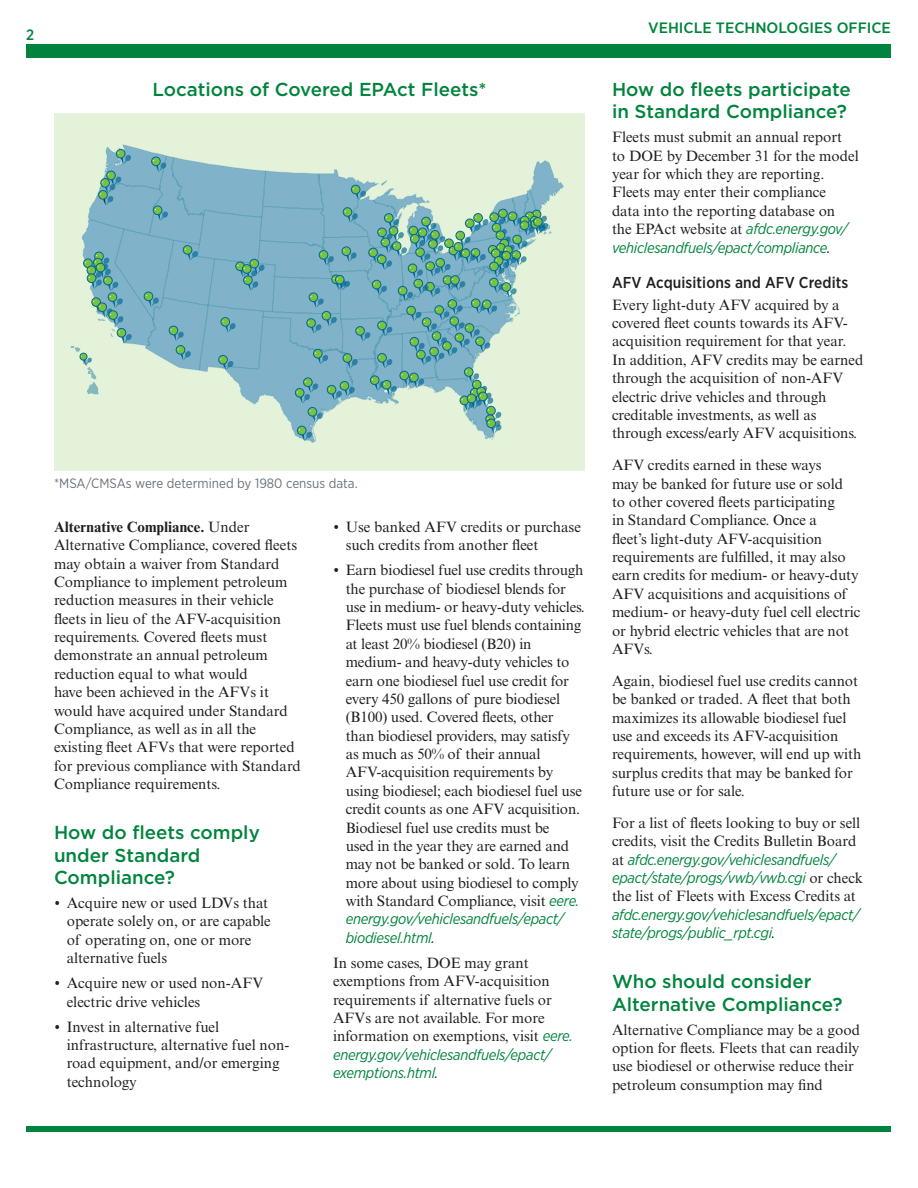
<style>
.page{position:relative;width:918px;height:1188px;background:#fff}
.page>*{position:absolute;margin:0;border:0;box-sizing:border-box;transform-origin:0 0}
.subhead_1{font:500 18.75px/22.5px "Gotham";color:#00843d}
.table_subhead{font:500 18.75px "Gotham";color:#00843d}
.subhead_2{font:500 15.75px "Gotham Narrow";letter-spacing:.005em;color:#231f20}
.body_text{font:15px/18.3px "Times New Roman MT Std";letter-spacing:-.005em;color:#231f20}
.body_text-2{font:italic 15px/18.3px "Gotham Narrow";letter-spacing:-.02em;color:#00843d}
.page_number{font:500 15px "Gotham Narrow";color:#00843d;scale:1.1 1}
.page_number-2{font:500 15px "Gotham Narrow";color:#00843d}
.t1{font:13.5px "Gotham Narrow";color:#6a747b}
.s1{font-weight:700}
.s2{font-family:"Gotham Narrow";font-weight:500;font-size:14.25px}
.s3{font-family:"Gotham Narrow";font-style:italic;color:#00843d}
.s4{font-family:"Gotham Narrow";font-style:italic}
.s5{font-family:"Times New Roman MT Std";font-style:normal;color:#231f20}
.s6{color:#231f20}
</style>
<div class="page">
<div style="left:54px;top:114px;width:531px;height:357px;background:#e4f2d9"></div>
<svg style="left:71px;top:145px;width:493px;height:298px;background:#a2c9c7"></svg>
<div style="left:26px;top:45px;width:865px;height:13px;background:#00843d"></div>
<div style="left:27px;top:1126px;width:864px;height:6px;background:#00843d"></div>
<p class="page_number-2" style="left:26px;top:25px;width:10px">2</p>
<p class="table_subhead" style="left:152px;top:77px;width:336px">Locations of Covered EPAct Fleets*</p>
<p class="t1" style="left:54px;top:475px;width:305px">*MSA/CMSAs were determined by 1980 census data.</p>
<p class="body_text" style="left:54px;top:518px;width:248px"><span class="s1">Alternative Compliance.</span> Under Alternative Compliance, covered fleets may obtain a waiver from Standard Compliance to implement petroleum reduction measures in their vehicle fleets in lieu of the AFV-acquisition requirements. Covered fleets must demonstrate an annual petroleum reduction equal to what would<br>have been achieved in the AFVs it would have acquired under Standard Compliance, as well as in all the existing fleet AFVs that were reported for previous compliance with Standard Compliance requirements.</p>
<p class="subhead_1" style="left:54px;top:821px;width:207px">How do fleets comply under Standard<br>Compliance?</p>
<p class="body_text" style="left:67px;top:894px;width:206px;text-indent:-13px"><span class="s2">•</span> Acquire new or used LDVs that operate solely on, or are capable of operating on, one or more alternative fuels</p>
<p class="body_text" style="left:67px;top:974px;width:198px;text-indent:-13px"><span class="s2">•</span> Acquire new or used non-AFV electric drive vehicles</p>
<p class="body_text" style="left:67px;top:1017px;width:224px;text-indent:-13px"><span class="s2">•</span> Invest in alternative fuel infrastructure, alternative fuel non&shy;road equipment, and/or emerging technology</p>
<p class="body_text" style="left:346px;top:518px;width:237px;text-indent:-13px"><span class="s2">•</span> Use banked AFV credits or purchase such credits from another fleet</p>
<p class="body_text" style="left:346px;top:561px;width:241px;text-indent:-13px"><span class="s2">•</span> Earn biodiesel fuel use credits through the purchase of biodiesel blends for use in medium- or heavy-duty vehicles.<br>Fleets must use fuel blends containing at least 20% biodiesel (B20) in medium- and heavy-duty vehicles to earn one biodiesel fuel use credit for every 450 gallons of pure biodiesel (B100) used. Covered fleets, other than biodiesel providers, may satisfy as much as 50% of their annual AFV-acquisition requirements by using biodiesel; each biodiesel fuel use credit counts as one AFV acquisition.<br>Biodiesel fuel use credits must be<br>used in the year they are earned and may not be banked or sold. To learn more about using biodiesel to comply with Standard Compliance, visit <span class="s3">eere. energy.gov/vehiclesandfuels/epact/ biodiesel.html</span><span class="s4">.</span></p>
<p class="body_text" style="left:333px;top:954px;width:241px">In some cases, DOE may grant exemptions from AFV-acquisition requirements if alternative fuels or<br>AFVs are not available. For more information on exemptions, visit <span class="s3">eere. energy.gov/vehiclesandfuels/epact/ exemptions.html</span><span class="s4">.</span></p>
<p class="page_number" style="left:648px;top:18px;width:222px">VEHICLE TECHNOLOGIES OFFICE</p>
<p class="subhead_1" style="left:612px;top:78px;width:240px">How do fleets participate in Standard Compliance?</p>
<p class="body_text" style="left:612px;top:128px;width:248px">Fleets must submit an annual report to DOE by December 31 for the model year for which they are reporting.<br>Fleets may enter their compliance<br>data into the reporting database on the EPAct website at <span class="s3">afdc.energy.gov/ vehiclesandfuels/epact/compliance</span><span class="s4">.</span></p>
<p class="subhead_2" style="left:612px;top:272px;width:238px">AFV Acquisitions and AFV Credits</p>
<p class="body_text" style="left:612px;top:295px;width:253px">Every light-duty AFV acquired by a covered fleet counts towards its AFV&shy;acquisition requirement for that year.<br>In addition, AFV credits may be earned through the acquisition of non-AFV electric drive vehicles and through creditable investments, as well as through excess/early AFV acquisitions.</p>
<p class="body_text" style="left:612px;top:456px;width:250px">AFV credits earned in these ways<br>may be banked for future use or sold<br>to other covered fleets participating<br>in Standard Compliance. Once a<br>fleet’s light-duty AFV-acquisition requirements are fulfilled, it may also earn credits for medium- or heavy-duty AFV acquisitions and acquisitions of medium- or heavy-duty fuel cell electric or hybrid electric vehicles that are not AFVs.</p>
<p class="body_text" style="left:612px;top:672px;width:251px">Again, biodiesel fuel use credits cannot be banked or traded. A fleet that both maximizes its allowable biodiesel fuel use and exceeds its AFV-acquisition requirements, however, will end up with surplus credits that may be banked for future use or for sale.</p>
<p class="body_text-2" style="left:612px;top:813px;width:253px"><span class="s5">For a list of fleets looking to buy or sell credits, visit the Credits Bulletin Board at</span> afdc.energy.gov/vehiclesandfuels/ epact/state/progs/vwb/vwb.cgi <span class="s5">or check the list of Fleets with Excess Credits at </span>afdc.energy.gov/vehiclesandfuels/epact/ state/progs/public_rpt.cgi<span class="s6">.</span></p>
<p class="subhead_1" style="left:612px;top:970px;width:232px">Who should consider<br>Alternative Compliance?</p>
<p class="body_text" style="left:612px;top:1020px;width:249px">Alternative Compliance may be a good option for fleets. Fleets that can readily use biodiesel or otherwise reduce their petroleum consumption may find</p>
</div>
